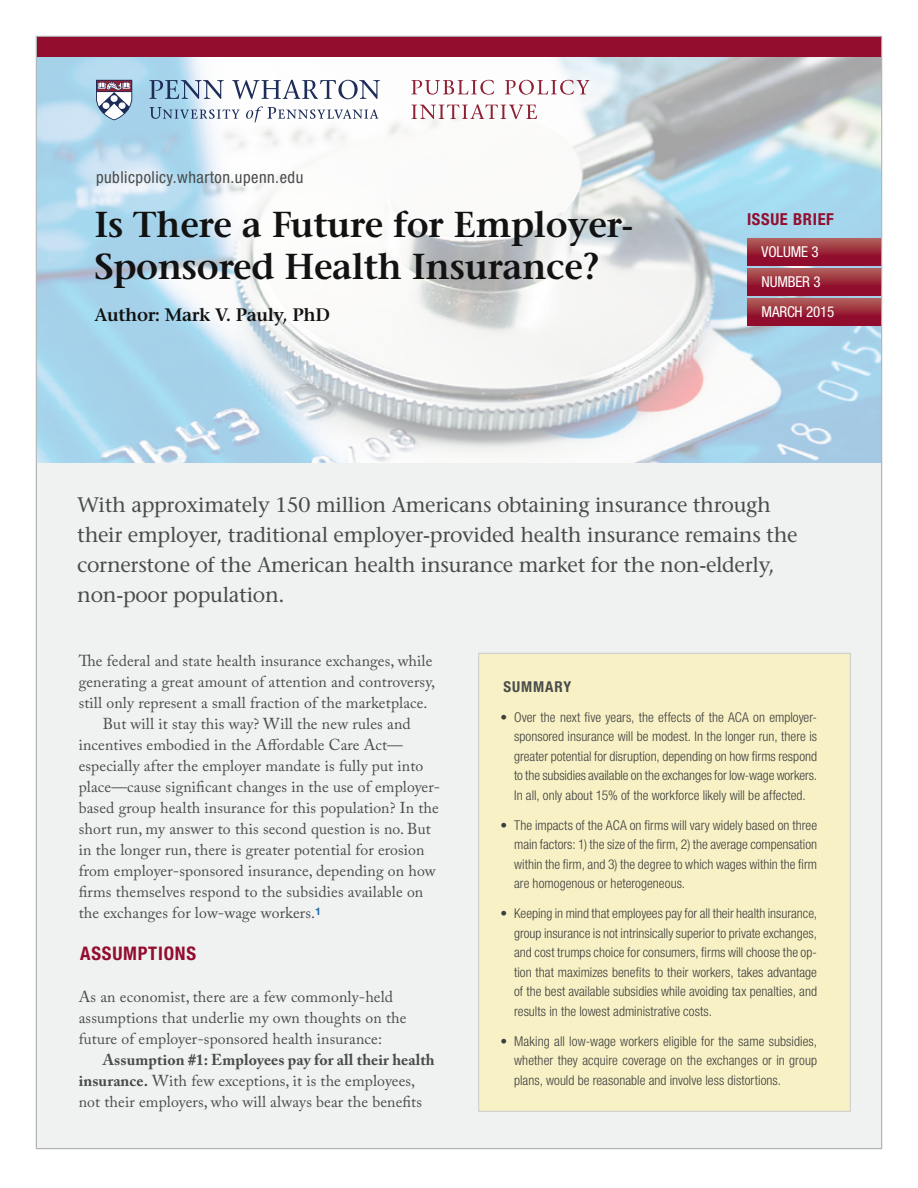
<style>
.page{position:relative;width:918px;height:1188px;background:#fff}
.page>*{position:absolute;margin:0;border:0;box-sizing:border-box;transform-origin:0 0}
.issue_title{font:600 36px/42px "Stone Serif";letter-spacing:-.01em;color:#121212}
.intro_text{font:21px/30px "Stone Serif";letter-spacing:-.015em;color:#4a4c4b}
.title{font:700 condensed 18.75px "Helvetica Neue LT Pro";letter-spacing:.04em;color:#920d2e}
.author{font:600 18px "Stone Serif";letter-spacing:-.02em;color:#121212}
.t1{font:condensed 16.5px "Helvetica Neue LT Std";letter-spacing:.03em;color:#4a4c4b}
.t2{font:700 condensed 16.5px "Helvetica Neue LT Pro";letter-spacing:.04em;color:#920d2e}
.copy{font:15.75px/21px "Adobe Caslon Pro";letter-spacing:.01em;color:#4a4c4b}
.copy_first_para{font:15.75px/21px "Adobe Caslon Pro";letter-spacing:.01em;color:#4a4c4b}
.t3{font:condensed 15px/30px "Helvetica Neue LT Pro";letter-spacing:-.01em;color:#fff}
.box_title{font:700 condensed 15px "Helvetica Neue LT Std";letter-spacing:.06em;color:#4a4c4b}
.t4{font:300 condensed 13.5px/19.5px "Helvetica Neue LT Std";letter-spacing:.005em;color:#3d3f3f;text-align:justify}
.s1{font-weight:700}
</style>
<div class="page">
<div style="left:36px;top:36px;width:846px;height:1113px;background:#f0f2f1"></div>
<svg style="left:38px;top:57px;width:842px;height:406px"></svg>
<svg style="left:747px;top:299px;width:133px;height:27px;background:#9b283b"></svg>
<svg style="left:747px;top:269px;width:133px;height:27px;background:#9b283b"></svg>
<svg style="left:747px;top:239px;width:133px;height:27px;background:#9b283b"></svg>
<div style="left:37px;top:37px;width:844px;height:20px;background:#920d2e"></div>
<svg style="left:411px;top:80px;width:83px;height:15px"></svg>
<svg style="left:505px;top:80px;width:85px;height:15px"></svg>
<svg style="left:411px;top:104px;width:126px;height:15px"></svg>
<svg style="left:96px;top:80px;width:36px;height:40px"></svg>
<svg style="left:149px;top:80px;width:75px;height:19px"></svg>
<svg style="left:232px;top:80px;width:148px;height:19px"></svg>
<svg style="left:150px;top:107px;width:90px;height:12px"></svg>
<svg style="left:246px;top:106px;width:132px;height:17px"></svg>
<div style="left:478px;top:653px;width:372px;height:459px;background:#f8f1c5;border:1px solid #c9cccb"></div>
<p class="t1" style="left:96px;top:168px;width:209px">publicpolicy.wharton.upenn.edu</p>
<p class="issue_title" style="left:94px;top:203px;width:541px">Is There a Future for Employer-<br>Sponsored Health Insurance?</p>
<p class="author" style="left:94px;top:304px;width:237px">Author: Mark V. Pauly, PhD</p>
<p class="t2" style="left:747px;top:209px;width:88px">ISSUE BRIEF</p>
<p class="t3" style="left:762px;top:236px;width:74px">VOLUME 3<br>NUMBER 3<br>MARCH 2015</p>
<p class="intro_text" style="left:77px;top:489px;width:722px">With approximately 150 million Americans obtaining insurance through their employer, traditional employer-provided health insurance remains the cornerstone of the American health insurance market for the non-elderly, non-poor population.</p>
<p class="copy_first_para" style="left:79px;top:650px;width:358px">The federal and state health insurance exchanges, while generating a great amount of attention and controversy, still only represent a small fraction of the marketplace.</p>
<p class="copy" style="left:79px;top:713px;width:363px;text-indent:24px">But will it stay this way? Will the new rules and incentives embodied in the Affordable Care Act— especially after the employer mandate is fully put into place—cause significant changes in the use of employer&shy;based group health insurance for this population? In the short run, my answer to this second question is no. But in the longer run, there is greater potential for erosion from employer-sponsored insurance, depending on how firms themselves respond to the subsidies available on the exchanges for low-wage workers.<sup>1</sup></p>
<h1 class="title" style="left:80px;top:942px;width:117px">ASSUMPTIONS</h1>
<p class="copy_first_para" style="left:79px;top:986px;width:329px">As an economist, there are a few commonly-held assumptions that underlie my own thoughts on the future of employer-sponsored health insurance:</p>
<p class="copy" style="left:79px;top:1049px;width:358px;text-indent:24px"><span class="s1">Assumption #1: Employees pay for all their health insurance.</span> With few exceptions, it is the employees, not their employers, who will always bear the benefits</p>
<h1 class="box_title" style="left:504px;top:677px;width:69px">SUMMARY</h1>
<p class="t4" style="left:514px;top:707px;width:305px;text-indent:-14px">• Over the next five years, the effects of the ACA on employer&shy;sponsored insurance will be modest. In the longer run, there is greater potential for disruption, depending on how firms respond to the subsidies available on the exchanges for low-wage workers.<br>In all, only about 15% of the workforce likely will be affected.</p>
<p class="t4" style="left:514px;top:815px;width:305px;text-indent:-14px">• The impacts of the ACA on firms will vary widely based on three main factors: 1) the size of the firm, 2) the average compensation within the firm, and 3) the degree to which wages within the firm are homogenous or heterogeneous.</p>
<p class="t4" style="left:514px;top:904px;width:305px;text-indent:-14px">• Keeping in mind that employees pay for all their health insurance, group insurance is not intrinsically superior to private exchanges, and cost trumps choice for consumers, firms will choose the op&shy;tion that maximizes benefits to their workers, takes advantage of the best available subsidies while avoiding tax penalties, and results in the lowest administrative costs.</p>
<p class="t4" style="left:514px;top:1031px;width:305px;text-indent:-14px">• Making all low-wage workers eligible for the same subsidies, whether they acquire coverage on the exchanges or in group plans, would be reasonable and involve less distortions.</p>
</div>
